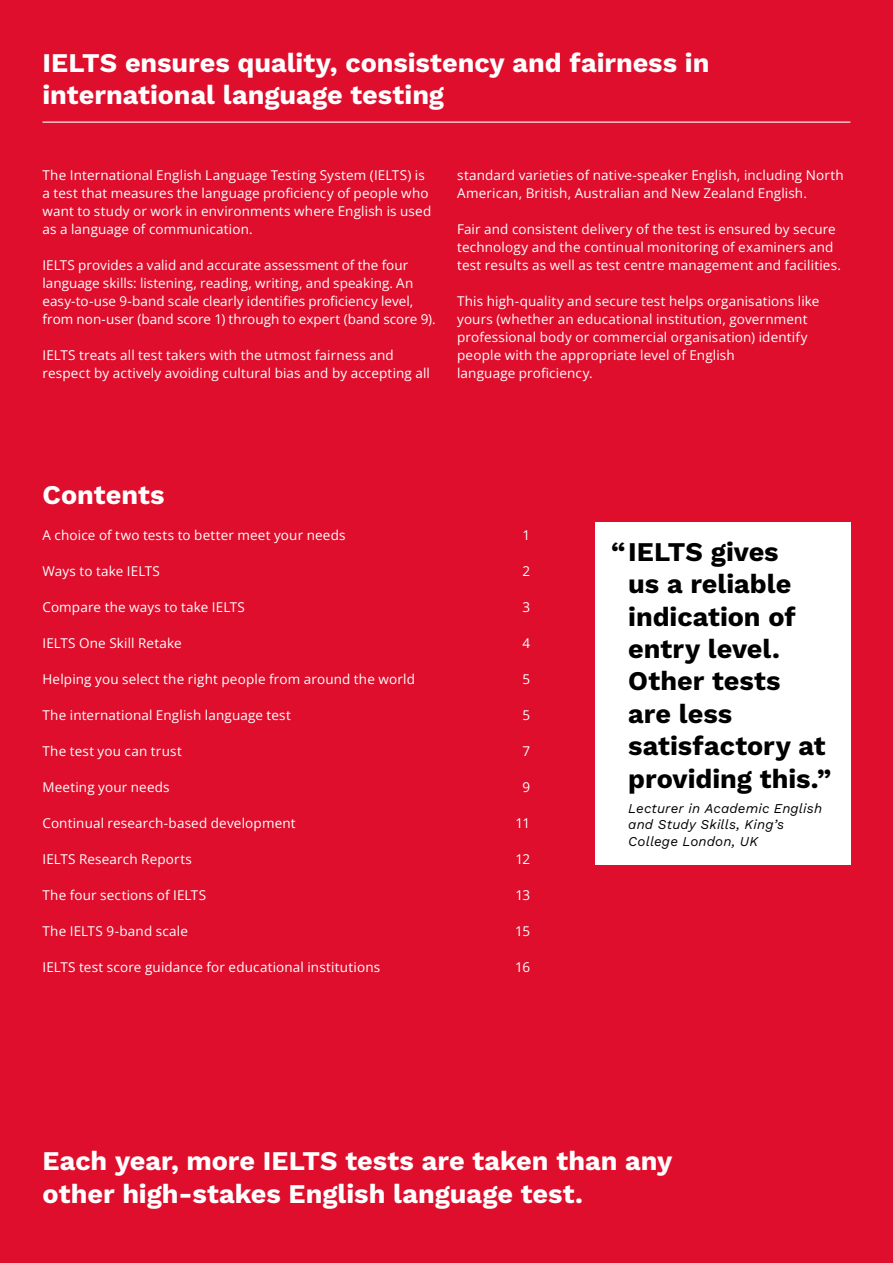
<style>
.page{position:relative;width:893px;height:1263px;background:#de0e2c}
.page>*{position:absolute;margin:0;border:0;box-sizing:border-box;transform-origin:0 0}
.Strap{font:27px/32.4px "Work Sans";color:#fff}
.Quotes_Bold{font:27px/32.4px "Work Sans";color:#000}
.Body_text{font:13.5px/18px "Open Sans";letter-spacing:.01em;color:#fff}
.Quotes_Bold-2{font:italic 13.5px/16.5px "Work Sans";letter-spacing:.01em;color:#000}
</style>
<div class="page">
<hr style="left:43px;top:122px;width:807px;height:1px;background:#fff">
<div style="left:595px;top:522px;width:255px;height:342px;background:#fff"></div>
<h2 class="Strap" style="left:43px;top:45px;width:668px">IELTS ensures quality, consistency and fairness in international language testing</h2>
<p class="Body_text" style="left:43px;top:166px;width:390px">The International English Language Testing System (IELTS) is a test that measures the language proficiency of people who want to study or work in environments where English is used as a language of communication.</p>
<p class="Body_text" style="left:43px;top:256px;width:395px">IELTS provides a valid and accurate assessment of the four language skills: listening, reading, writing, and speaking. An easy-to-use 9-band scale clearly identifies proficiency level, from non-user (band score 1) through to expert (band score 9).</p>
<p class="Body_text" style="left:43px;top:346px;width:389px">IELTS treats all test takers with the utmost fairness and respect by actively avoiding cultural bias and by accepting all</p>
<p class="Body_text" style="left:457px;top:166px;width:388px">standard varieties of native-speaker English, including North<br>American, British, Australian and New Zealand English.</p>
<p class="Body_text" style="left:457px;top:220px;width:385px">Fair and consistent delivery of the test is ensured by secure technology and the continual monitoring of examiners and test results as well as test centre management and facilities.</p>
<p class="Body_text" style="left:457px;top:292px;width:364px">This high-quality and secure test helps organisations like yours (whether an educational institution, government professional body or commercial organisation) identify people with the appropriate level of English<br>language proficiency.</p>
<h2 class="Strap" style="left:43px;top:477px;width:124px">Contents</h2>
<p class="Body_text" style="left:43px;top:526px;width:305px">A choice of two tests to better meet your needs</p>
<p class="Body_text" style="left:522px;top:526px;width:9px">1</p>
<p class="Body_text" style="left:43px;top:562px;width:119px">Ways to take IELTS</p>
<p class="Body_text" style="left:522px;top:562px;width:9px">2</p>
<p class="Body_text" style="left:43px;top:598px;width:204px">Compare the ways to take IELTS</p>
<p class="Body_text" style="left:522px;top:598px;width:9px">3</p>
<p class="Body_text" style="left:43px;top:634px;width:141px">IELTS One Skill Retake</p>
<p class="Body_text" style="left:522px;top:634px;width:9px">4</p>
<p class="Body_text" style="left:43px;top:670px;width:374px">Helping you select the right people from around the world</p>
<p class="Body_text" style="left:522px;top:670px;width:9px">5</p>
<p class="Body_text" style="left:43px;top:706px;width:250px">The international English language test</p>
<p class="Body_text" style="left:522px;top:706px;width:9px">5</p>
<p class="Body_text" style="left:43px;top:742px;width:141px">The test you can trust</p>
<p class="Body_text" style="left:522px;top:742px;width:9px">7</p>
<p class="Body_text" style="left:43px;top:778px;width:129px">Meeting your needs</p>
<p class="Body_text" style="left:522px;top:778px;width:9px">9</p>
<p class="Body_text" style="left:43px;top:814px;width:255px">Continual research-based development</p>
<p class="Body_text" style="left:516px;top:814px;width:16px">11</p>
<p class="Body_text" style="left:43px;top:850px;width:151px">IELTS Research Reports</p>
<p class="Body_text" style="left:515px;top:850px;width:16px">12</p>
<p class="Body_text" style="left:43px;top:886px;width:165px">The four sections of IELTS</p>
<p class="Body_text" style="left:515px;top:886px;width:16px">13</p>
<p class="Body_text" style="left:43px;top:922px;width:147px">The IELTS 9-band scale</p>
<p class="Body_text" style="left:515px;top:922px;width:16px">15</p>
<p class="Body_text" style="left:43px;top:958px;width:339px">IELTS test score guidance for educational institutions</p>
<p class="Body_text" style="left:515px;top:958px;width:16px">16</p>
<p class="Quotes_Bold" style="left:628px;top:534px;width:205px;text-indent:-17px">“IELTS gives<br>us a reliable indication of entry level.<br>Other tests<br>are less satisfactory at providing this.”</p>
<p class="Quotes_Bold-2" style="left:628px;top:799px;width:195px">Lecturer in Academic English and Study Skills, King’s<br>College London, UK</p>
<p class="Strap" style="left:43px;top:1143px;width:631px">Each year, more IELTS tests are taken than any other high-stakes English language test.</p>
</div>
